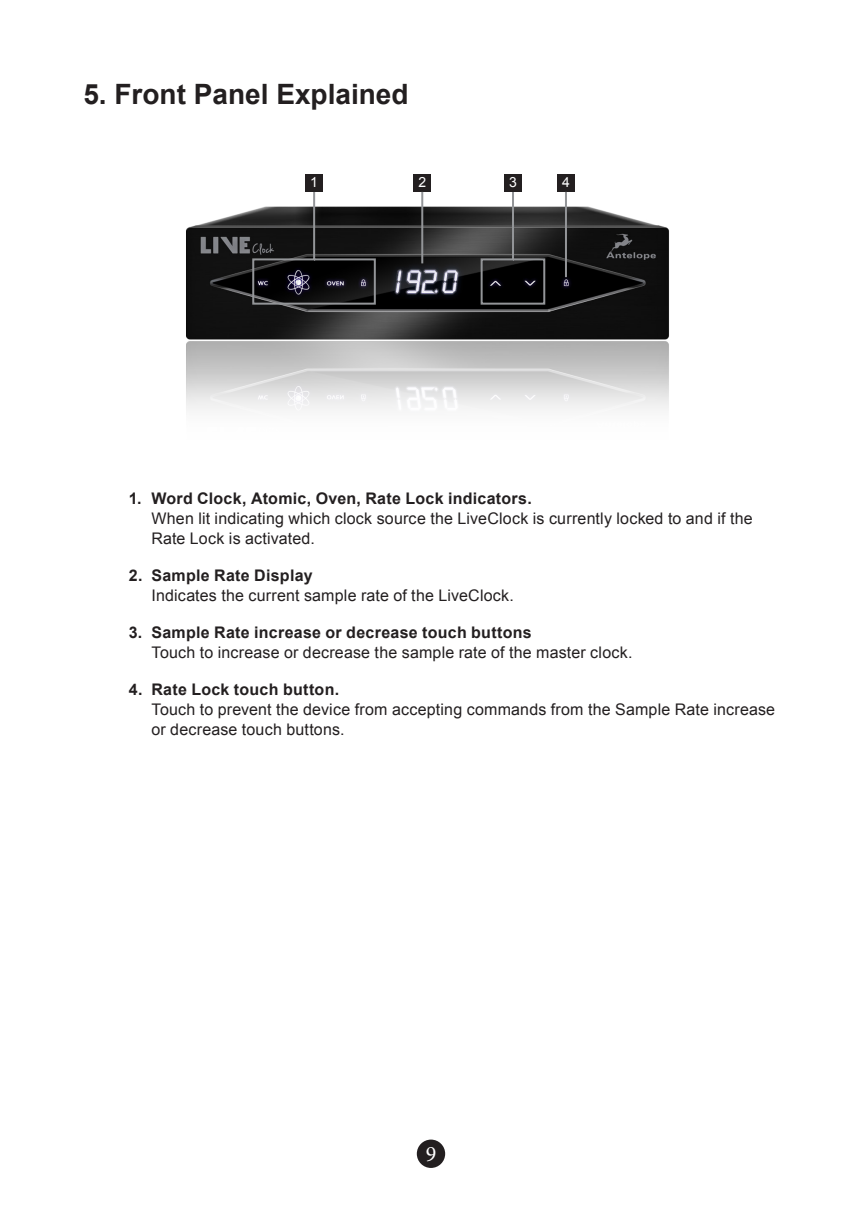
<style>
.page{position:relative;width:862px;height:1214px;background:#fff}
.page>*{position:absolute;margin:0;border:0;box-sizing:border-box;transform-origin:0 0}
.Heading_1{font:700 28px "Arial";color:#231f20}
.t1{font:22px "Minion Pro";color:#fff}
.t2{font:16px/20px "Arial";letter-spacing:.01em;color:#231f20}
.t3{font:14px "Arial";color:#fff}
.s1{font-weight:700}
</style>
<div class="page">
<div style="left:417px;top:1139px;width:28px;height:28px;background:#231f20;border-radius:50%"></div>
<img style="left:186px;top:174px;width:483px;height:236px">
<svg style="left:251px;top:190px;width:126px;height:115px"></svg>
<svg style="left:479px;top:190px;width:67px;height:115px"></svg>
<div style="left:306px;top:175px;width:17px;height:17px;background:#231f20"></div>
<div style="left:504px;top:175px;width:17px;height:17px;background:#231f20"></div>
<div style="left:414px;top:175px;width:17px;height:17px;background:#231f20"></div>
<div style="left:557px;top:175px;width:17px;height:17px;background:#231f20"></div>
<hr style="left:421px;top:192px;width:2px;height:71px;background:#939598">
<hr style="left:565px;top:192px;width:2px;height:85px;background:#939598">
<p class="Heading_1" style="left:83px;top:75px;width:327px">5. Front Panel Explained</p>
<p class="t3" style="left:310px;top:173px;width:9px">1</p>
<p class="t3" style="left:418px;top:173px;width:9px">2</p>
<p class="t3" style="left:509px;top:173px;width:9px">3</p>
<p class="t3" style="left:562px;top:173px;width:9px">4</p>
<p class="t2" style="left:151px;top:488px;width:603px;text-indent:-23px"><span class="s1">1. Word Clock, Atomic, Oven, Rate Lock indicators.<br></span>When lit indicating which clock source the LiveClock is currently locked to and if the<br>Rate Lock is activated.</p>
<p class="t2" style="left:151px;top:565px;width:364px;text-indent:-23px"><span class="s1">2. Sample Rate Display<br></span>Indicates the current sample rate of the LiveClock.</p>
<p class="t2" style="left:151px;top:622px;width:482px;text-indent:-23px"><span class="s1">3. Sample Rate increase or decrease touch buttons<br></span>Touch to increase or decrease the sample rate of the master clock.</p>
<p class="t2" style="left:151px;top:679px;width:625px;text-indent:-23px"><span class="s1">4. Rate Lock touch button.<br></span>Touch to prevent the device from accepting commands from the Sample Rate increase or decrease touch buttons.</p>
<h2 class="t1" style="left:426px;top:1138px;width:12px">9</h2>
</div>
